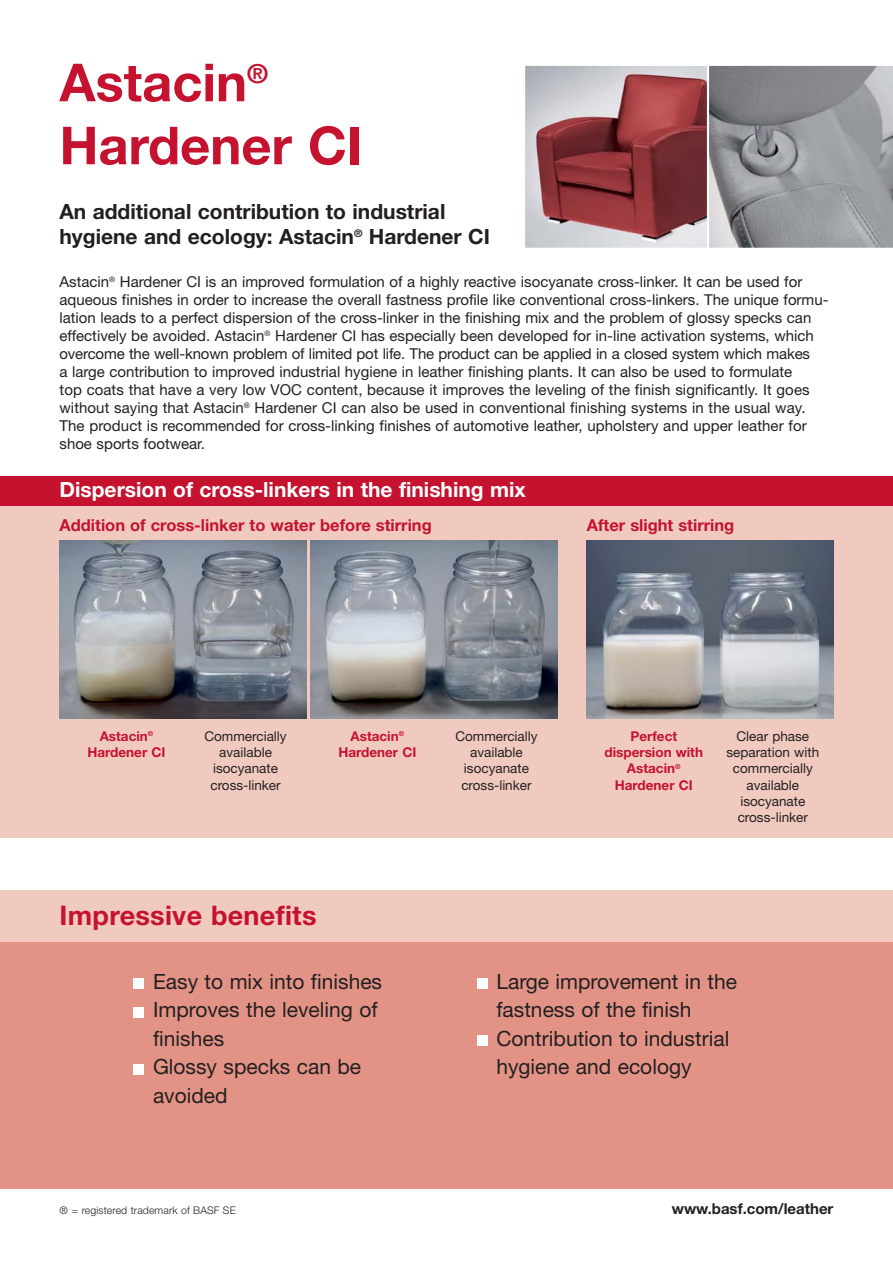
<style>
.page{position:relative;width:893px;height:1263px;background:#fff}
.page>*{position:absolute;margin:0;border:0;box-sizing:border-box;transform-origin:0 0}
.t1{font:700 52.5px/63px "Helvetica Neue";color:#c4122f}
.t2{font:700 27px "Helvetica Neue";letter-spacing:.01em;color:#c4122f}
.t3{font:21px/28.5px "Helvetica Neue";color:#231f20}
.t4{font:700 21px/25.2px "Helvetica Neue";color:#231f20}
.t5{font:700 21px "Helvetica Neue";color:#fff}
.t6{font:700 16.5px "Helvetica Neue";color:#c4122f}
.t7{font:15px/18px "Helvetica Neue";color:#231f20}
.t8{font:700 15px "Helvetica Neue";color:#231f20}
.t9{font:13.5px/16.2px "Helvetica Neue";color:#231f20;text-align:center}
.t10{font:700 13.5px/16.2px "Helvetica Neue";color:#c4122f;text-align:center}
.t11{font:300 10.5px "Helvetica Neue";letter-spacing:.01em;color:#231f20}
</style>
<div class="page">
<div style="left:0;top:891px;width:893px;height:297px;background:#e29386"></div>
<div style="left:477px;top:1035px;width:10px;height:11px;background:#fff"></div>
<div style="left:477px;top:978px;width:10px;height:11px;background:#fff"></div>
<div style="left:133px;top:1064px;width:11px;height:10px;background:#fff"></div>
<div style="left:133px;top:1007px;width:11px;height:10px;background:#fff"></div>
<div style="left:133px;top:978px;width:11px;height:11px;background:#fff"></div>
<img style="left:526px;top:67px;width:180px;height:180px">
<div style="left:523px;top:64px;width:186px;height:186px;border:2px solid #fff"></div>
<svg style="left:707px;top:64px;width:186px;height:186px;background:#97999d"></svg>
<div style="left:0;top:891px;width:893px;height:51px;background:#f1cabf"></div>
<div style="left:0;top:476px;width:893px;height:362px;background:#f1cabf"></div>
<div style="left:0;top:476px;width:893px;height:30px;background:#c4122f"></div>
<img style="left:60px;top:540px;width:246px;height:179px">
<img style="left:310px;top:540px;width:247px;height:179px">
<img style="left:587px;top:540px;width:246px;height:179px">
<h1 class="t1" style="left:60px;top:56px;width:304px">Astacin<sup>®<br></sup>Hardener CI</h1>
<h3 class="t4" style="left:60px;top:201px;width:432px">An additional contribution to industrial hygiene and ecology: Astacin<sup>®</sup> Hardener CI</h3>
<p class="t7" style="left:60px;top:274px;width:770px">Astacin<sup>®</sup> Hardener CI is an improved formulation of a highly reactive isocyanate cross-linker. It can be used for aqueous finishes in order to increase the overall fastness profile like conventional cross-linkers. The unique formu&shy;lation leads to a perfect dispersion of the cross-linker in the finishing mix and the problem of glossy specks can effectively be avoided. Astacin<sup>®</sup> Hardener CI has especially been developed for in-line activation systems, which overcome the well-known problem of limited pot life. The product can be applied in a closed system which makes<br>a large contribution to improved industrial hygiene in leather finishing plants. It can also be used to formulate<br>top coats that have a very low VOC content, because it improves the leveling of the finish significantly. It goes without saying that Astacin<sup>®</sup> Hardener CI can also be used in conventional finishing systems in the usual way.<br>The product is recommended for cross-linking finishes of automotive leather, upholstery and upper leather for shoe sports footwear.</p>
<h3 class="t5" style="left:60px;top:482px;width:468px">Dispersion of cross-linkers in the finishing mix</h3>
<p class="t6" style="left:60px;top:519px;width:374px">Addition of cross-linker to water before stirring</p>
<p class="t6" style="left:587px;top:519px;width:149px">After slight stirring</p>
<p class="t10" style="left:88px;top:729px;width:79px">Astacin<sup>®<br></sup>Hardener CI</p>
<p class="t9" style="left:204px;top:729px;width:84px">Commercially available isocyanate cross-linker</p>
<p class="t10" style="left:338px;top:729px;width:79px">Astacin<sup>®<br></sup>Hardener CI</p>
<p class="t9" style="left:455px;top:729px;width:84px">Commercially available isocyanate cross-linker</p>
<h2 class="t2" style="left:60px;top:906px;width:259px">Impressive benefits</h2>
<p class="t10" style="left:604px;top:729px;width:100px">Perfect dispersion with<br>Astacin<sup>®<br></sup>Hardener CI</p>
<p class="t9" style="left:726px;top:729px;width:94px">Clear phase separation with commercially available isocyanate cross-linker</p>
<h3 class="t3" style="left:153px;top:969px;width:231px">Easy to mix into finishes<br>Improves the leveling of finishes<br>Glossy specks can be avoided</h3>
<h3 class="t3" style="left:496px;top:969px;width:242px">Large improvement in the fastness of the finish<br>Contribution to industrial hygiene and ecology</h3>
<p class="t11" style="left:60px;top:1207px;width:178px">® = registered trademark of BASF SE</p>
<p class="t8" style="left:672px;top:1203px;width:163px">www.basf.com/leather</p>
</div>
